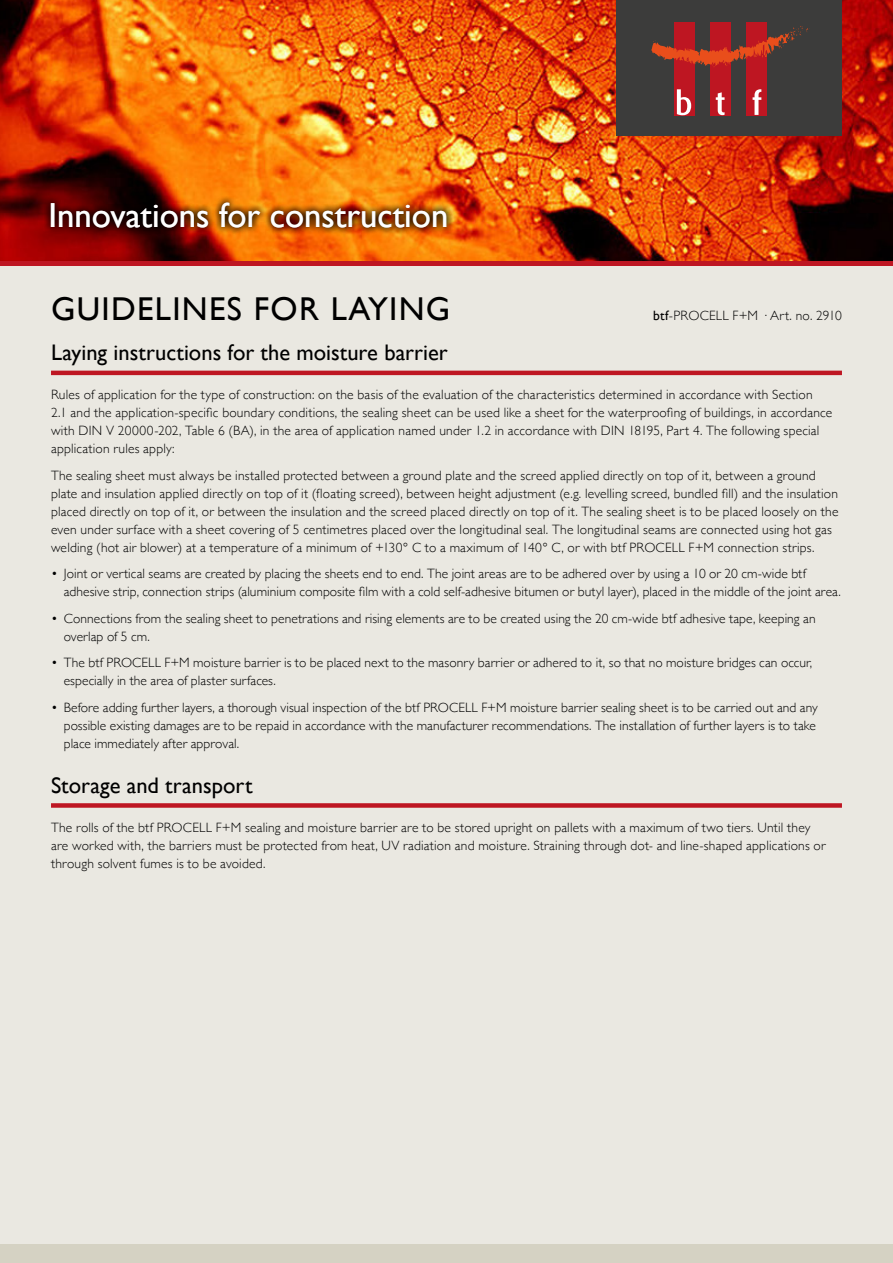
<style>
.page{position:relative;width:893px;height:1263px;background:#eae8e1}
.page>*{position:absolute;margin:0;border:0;box-sizing:border-box;transform-origin:0 0}
.t1{font:34.65px "Gill Sans";color:#fff}
.t2{font:33px "Gill Sans";letter-spacing:.04em;color:#000}
.Headline{font:22.5px "Gill Sans";color:#000}
.fließ{font:300 13.5px/18px "Gill Sans";letter-spacing:.015em;color:#000}
.s1{font-weight:400}
</style>
<div class="page">
<img style="left:0;top:0;width:893px;height:261px">
<div style="left:0;top:261px;width:893px;height:5px;background:#be1622"></div>
<svg style="left:44px;top:196px;width:410px;height:39px;background:#8a3904"></svg>
<div style="left:617px;top:0;width:225px;height:136px;background:#3c3c3b"></div>
<div style="left:674px;top:22px;width:20px;height:94px;background:#be1622"></div>
<div style="left:710px;top:22px;width:21px;height:94px;background:#be1622"></div>
<div style="left:746px;top:22px;width:21px;height:94px;background:#be1622"></div>
<svg style="left:651px;top:26px;width:159px;height:41px"></svg>
<svg style="left:677px;top:89px;width:14px;height:26px"></svg>
<svg style="left:716px;top:92px;width:9px;height:23px"></svg>
<svg style="left:753px;top:89px;width:8px;height:26px"></svg>
<div style="left:0;top:1244px;width:893px;height:19px;background:#d5d2c3"></div>
<hr style="left:51px;top:371px;width:791px;height:4px;background:#be1622">
<div style="left:51px;top:803px;width:791px;height:5px;background:#be1622"></div>
<h1 class="t1" style="left:48px;top:195px;width:401px">Innovations for construction</h1>
<p class="t2" style="left:51px;top:290px;width:401px">GUIDELINES FOR LAYING</p>
<p class="fließ" style="left:653px;top:306px;width:190px"><span class="s1">btf</span>-PROCELL F+M · Art. no. 2910</p>
<p class="Headline" style="left:51px;top:339px;width:398px">Laying instructions for the moisture barrier</p>
<p class="fließ" style="left:51px;top:385px;width:783px">Rules of application for the type of construction: on the basis of the evaluation of the characteristics determined in accordance with Section<br>2.1 and the application-specific boundary conditions, the sealing sheet can be used like a sheet for the waterproofing of buildings, in accordance with DIN V 20000-202, Table 6 (BA), in the area of application named under 1.2 in accordance with DIN 18195, Part 4. The following special application rules apply:</p>
<p class="fließ" style="left:51px;top:466px;width:789px">The sealing sheet must always be installed protected between a ground plate and the screed applied directly on top of it, between a ground plate and insulation applied directly on top of it (floating screed), between height adjustment (e.g. levelling screed, bundled fill) and the insulation placed directly on top of it, or between the insulation and the screed placed directly on top of it. The sealing sheet is to be placed loosely on the even under surface with a sheet covering of 5 centimetres placed over the longitudinal seal. The longitudinal seams are connected using hot gas welding (hot air blower) at a temperature of a minimum of +130° C to a maximum of 140° C, or with btf PROCELL F+M connection strips.</p>
<p class="fließ" style="left:64px;top:564px;width:779px;text-indent:-13px">• Joint or vertical seams are created by placing the sheets end to end. The joint areas are to be adhered over by using a 10 or 20 cm-wide btf adhesive strip, connection strips (aluminium composite film with a cold self-adhesive bitumen or butyl layer), placed in the middle of the joint area.</p>
<p class="fließ" style="left:64px;top:609px;width:753px;text-indent:-13px">• Connections from the sealing sheet to penetrations and rising elements are to be created using the 20 cm-wide btf adhesive tape, keeping an overlap of 5 cm.</p>
<p class="fließ" style="left:64px;top:653px;width:750px;text-indent:-13px">• The btf PROCELL F+M moisture barrier is to be placed next to the masonry barrier or adhered to it, so that no moisture bridges can occur, especially in the area of plaster surfaces.</p>
<p class="fließ" style="left:64px;top:698px;width:756px;text-indent:-13px">• Before adding further layers, a thorough visual inspection of the btf PROCELL F+M moisture barrier sealing sheet is to be carried out and any possible existing damages are to be repaid in accordance with the manufacturer recommendations. The installation of further layers is to take place immediately after approval.</p>
<p class="Headline" style="left:51px;top:772px;width:203px">Storage and transport</p>
<p class="fließ" style="left:51px;top:818px;width:776px">The rolls of the btf PROCELL F+M sealing and moisture barrier are to be stored upright on pallets with a maximum of two tiers. Until they are worked with, the barriers must be protected from heat, UV radiation and moisture. Straining through dot- and line-shaped applications or through solvent fumes is to be avoided.</p>
</div>
